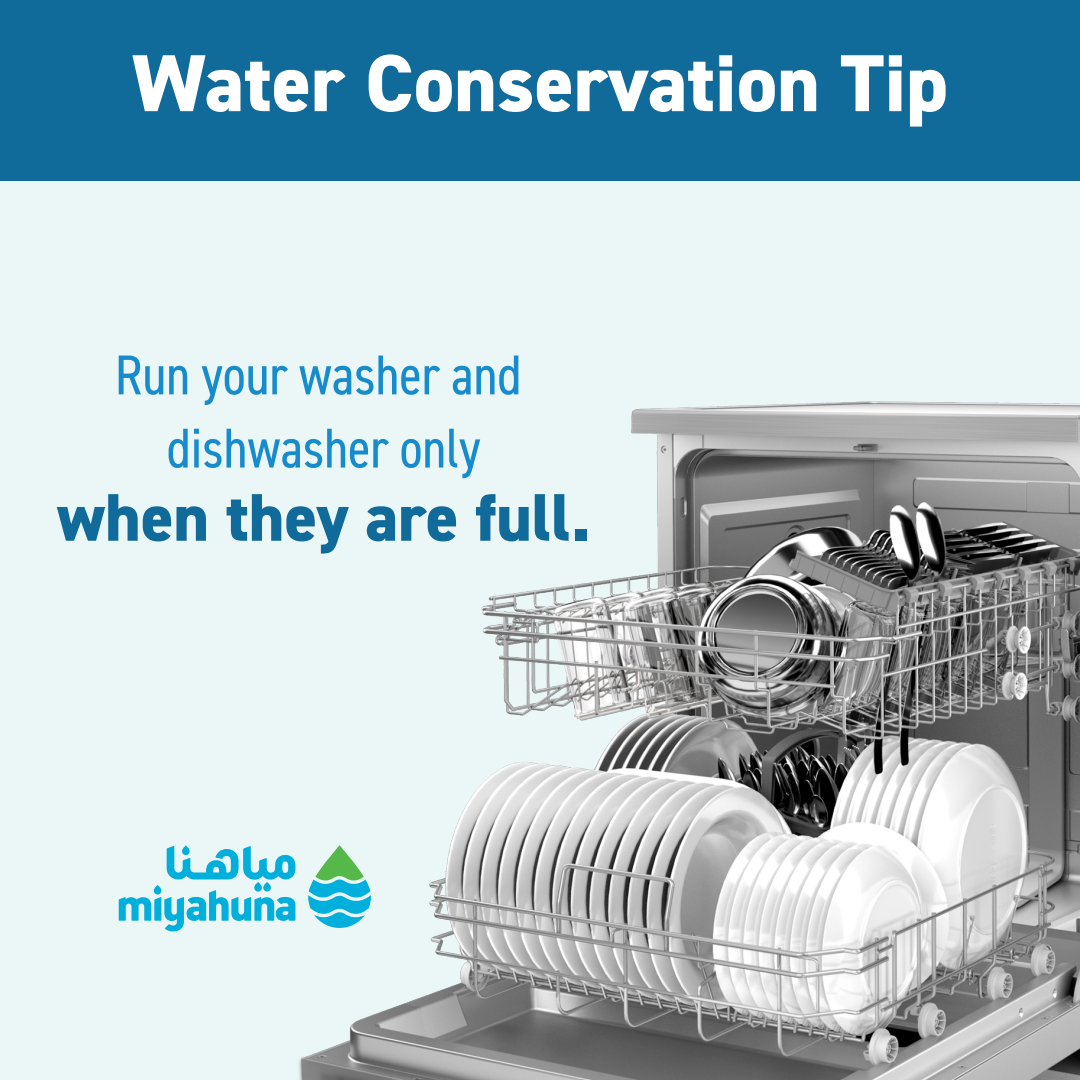
<style>
.page{position:relative;width:1080px;height:1080px;background:#ebf6f7}
.page>*{position:absolute;margin:0;border:0;box-sizing:border-box;transform-origin:0 0}
.t1{font:800 81.1px "DIN2014";color:#fff}
.t2{font:800 67.6px "DIN2014";color:#106a9a}
.t3{font:condensed 56.3px/73.2px "DIN2014";color:#178ccc;text-align:center}
</style>
<div class="page">
<div style="left:0;top:0;width:1080px;height:180px;background:#106a9a"></div>
<svg style="left:154px;top:885px;width:7px;height:10px"></svg>
<svg style="left:167px;top:846px;width:71px;height:34px"></svg>
<svg style="left:119px;top:890px;width:119px;height:41px"></svg>
<img style="left:238px;top:401px;width:842px;height:679px">
<h1 class="t1" style="left:132px;top:29px;width:818px">Water Conservation Tip</h1>
<p class="t3" style="left:115px;top:336px;width:408px">Run your washer and dishwasher only</p>
<p class="t2" style="left:57px;top:472px;width:535px">when they are full.</p>
</div>
